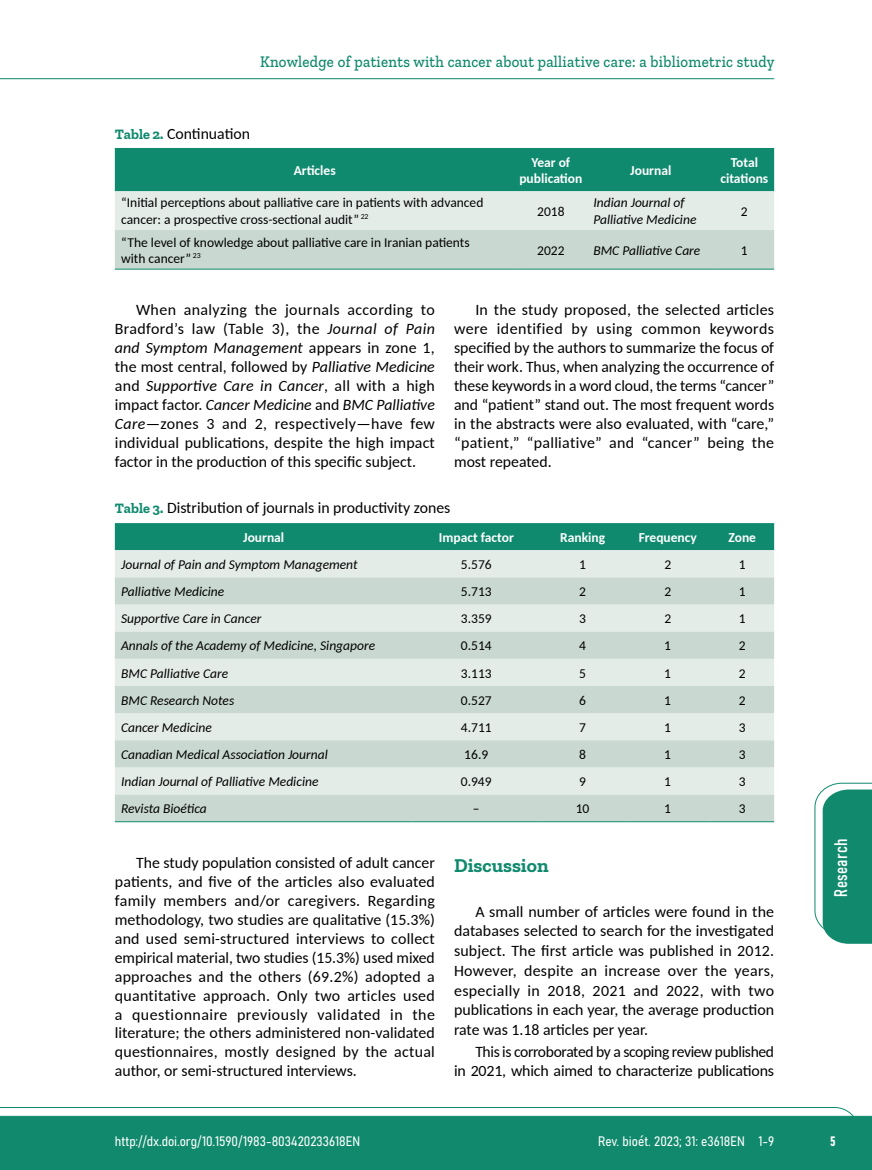
<style>
.page{position:relative;width:872px;height:1170px;background:#fff}
.page>*{position:absolute;margin:0;border:0;box-sizing:border-box;transform-origin:0 0}
.t1{font:700 19.5px "Zilla Slab";color:#108a6e}
.t2{font:18px "Bahnschrift";letter-spacing:.02em;color:#fff}
.t3{font:500 16.5px "Zilla Slab";letter-spacing:.02em;color:#10896d;scale:.9 1}
.t4{font:15.75px/18.9px "Carlito";color:#000;text-align:justify}
.t5{font:15.75px/19.6px "Carlito";letter-spacing:-.02em;color:#000;text-align:right}
.t6{font:italic 13.5px/16.2px "Carlito";color:#000}
.t7{font:13.5px/16.2px "Carlito";color:#000}
.t8{font:700 13.5px/16.2px "Carlito";color:#fff;text-align:center}
.t9{font:13.5px "Bahnschrift";color:#fff}
.s1{font-family:"Zilla Slab";font-weight:700;font-size:14.25px;color:#108a6e}
.s2{font-style:italic}
</style>
<div class="page">
<svg style="left:0;top:1107px;width:859px;height:62px;background:#2e977f"></svg>
<hr style="left:0;top:78px;width:774px;height:1px;background:#10896d">
<svg style="left:115px;top:148px;width:659px;height:121px;background:#8fc2b4"></svg>
<hr style="left:115px;top:269px;width:399px;height:1px;background:#108a6e">
<hr style="left:514px;top:269px;width:73px;height:1px;background:#108a6e">
<hr style="left:587px;top:269px;width:127px;height:1px;background:#108a6e">
<hr style="left:714px;top:269px;width:60px;height:1px;background:#108a6e">
<div style="left:115px;top:523px;width:659px;height:27px;background:#108a6e"></div>
<div style="left:115px;top:550px;width:659px;height:27px;background:#e4ece8"></div>
<svg style="left:115px;top:577px;width:659px;height:244px;background:#d5e1db"></svg>
<hr style="left:115px;top:821px;width:297px;height:1px;background:#108a6e">
<hr style="left:412px;top:821px;width:128px;height:1px;background:#108a6e">
<hr style="left:540px;top:821px;width:85px;height:1px;background:#108a6e">
<hr style="left:625px;top:821px;width:85px;height:1px;background:#108a6e">
<hr style="left:710px;top:821px;width:64px;height:1px;background:#108a6e">
<svg style="left:814px;top:782px;width:58px;height:161px"></svg>
<p class="t3" style="left:260px;top:53px;width:573px">Knowledge of patients with cancer about palliative care: a bibliometric study</p>
<p class="t4" style="left:115px;top:124px;width:137px"><span class="s1">Table 2.</span> Continuation</p>
<p class="t8" style="left:294px;top:161px;width:44px">Articles</p>
<p class="t8" style="left:519px;top:153px;width:64px">Year of publication</p>
<p class="t8" style="left:630px;top:161px;width:43px">Journal</p>
<p class="t8" style="left:720px;top:153px;width:49px">Total citations</p>
<p class="t7" style="left:121px;top:194px;width:364px">“Initial perceptions about palliative care in patients with advanced cancer: a prospective cross-sectional audit” <sup>22</sup></p>
<p class="t7" style="left:537px;top:202px;width:29px">2018</p>
<p class="t6" style="left:593px;top:194px;width:105px">Indian Journal of<br>Palliative Medicine</p>
<p class="t7" style="left:741px;top:202px;width:8px">2</p>
<p class="t7" style="left:121px;top:233px;width:350px">“The level of knowledge about palliative care in Iranian patients with cancer” <sup>23</sup></p>
<p class="t7" style="left:537px;top:241px;width:29px">2022</p>
<p class="t6" style="left:593px;top:241px;width:108px">BMC Palliative Care</p>
<p class="t7" style="left:741px;top:241px;width:8px">1</p>
<p class="t4" style="left:115px;top:300px;width:322px;text-indent:21px">When analyzing the journals according to Bradford’s law (Table 3), the <span class="s2">Journal of Pain and Symptom Management</span> appears in zone 1, the most central, followed by <span class="s2">Palliative Medicine </span>and <span class="s2">Supportive Care in Cancer</span>, all with a high impact factor. <span class="s2">Cancer Medicine</span> and <span class="s2">BMC Palliative Care</span>—zones 3 and 2, respectively—have few individual publications, despite the high impact factor in the production of this specific subject.</p>
<p class="t4" style="left:454px;top:300px;width:321px;text-indent:21px">In the study proposed, the selected articles were identified by using common keywords specified by the authors to summarize the focus of their work. Thus, when analyzing the occurrence of these keywords in a word cloud, the terms “cancer” and “patient” stand out. The most frequent words in the abstracts were also evaluated, with “care,” “patient,” “palliative” and “cancer” being the most repeated.</p>
<p class="t4" style="left:115px;top:497px;width:337px"><span class="s1">Table 3.</span> Distribution of journals in productivity zones</p>
<p class="t8" style="left:243px;top:528px;width:43px">Journal</p>
<p class="t8" style="left:439px;top:528px;width:76px">Impact factor</p>
<p class="t8" style="left:560px;top:528px;width:46px">Ranking</p>
<p class="t8" style="left:638px;top:528px;width:60px">Frequency</p>
<p class="t8" style="left:728px;top:528px;width:29px">Zone</p>
<p class="t6" style="left:121px;top:555px;width:238px">Journal of Pain and Symptom Management</p>
<p class="t7" style="left:461px;top:555px;width:32px">5.576</p>
<p class="t7" style="left:579px;top:555px;width:8px">1</p>
<p class="t7" style="left:664px;top:555px;width:8px">2</p>
<p class="t7" style="left:739px;top:555px;width:8px">1</p>
<p class="t6" style="left:121px;top:582px;width:105px">Palliative Medicine</p>
<p class="t7" style="left:461px;top:582px;width:32px">5.713</p>
<p class="t7" style="left:579px;top:582px;width:8px">2</p>
<p class="t7" style="left:664px;top:582px;width:8px">2</p>
<p class="t7" style="left:739px;top:582px;width:8px">1</p>
<p class="t6" style="left:121px;top:610px;width:142px">Supportive Care in Cancer</p>
<p class="t7" style="left:461px;top:610px;width:32px">3.359</p>
<p class="t7" style="left:579px;top:610px;width:8px">3</p>
<p class="t7" style="left:664px;top:610px;width:8px">2</p>
<p class="t7" style="left:738px;top:610px;width:8px">1</p>
<p class="t6" style="left:121px;top:637px;width:255px">Annals of the Academy of Medicine, Singapore</p>
<p class="t7" style="left:461px;top:637px;width:32px">0.514</p>
<p class="t7" style="left:579px;top:637px;width:8px">4</p>
<p class="t7" style="left:664px;top:637px;width:8px">1</p>
<p class="t7" style="left:738px;top:637px;width:8px">2</p>
<p class="t6" style="left:121px;top:664px;width:108px">BMC Palliative Care</p>
<p class="t7" style="left:461px;top:664px;width:32px">3.113</p>
<p class="t7" style="left:579px;top:664px;width:8px">5</p>
<p class="t7" style="left:664px;top:664px;width:8px">1</p>
<p class="t7" style="left:738px;top:664px;width:8px">2</p>
<p class="t6" style="left:121px;top:691px;width:115px">BMC Research Notes</p>
<p class="t7" style="left:461px;top:691px;width:32px">0.527</p>
<p class="t7" style="left:579px;top:691px;width:8px">6</p>
<p class="t7" style="left:664px;top:691px;width:8px">1</p>
<p class="t7" style="left:738px;top:691px;width:8px">2</p>
<p class="t6" style="left:121px;top:718px;width:92px">Cancer Medicine</p>
<p class="t7" style="left:461px;top:718px;width:32px">4.711</p>
<p class="t7" style="left:579px;top:718px;width:8px">7</p>
<p class="t7" style="left:664px;top:718px;width:8px">1</p>
<p class="t7" style="left:738px;top:718px;width:8px">3</p>
<p class="t6" style="left:121px;top:745px;width:208px">Canadian Medical Association Journal</p>
<p class="t7" style="left:464px;top:745px;width:25px">16.9</p>
<p class="t7" style="left:579px;top:745px;width:8px">8</p>
<p class="t7" style="left:664px;top:745px;width:8px">1</p>
<p class="t7" style="left:738px;top:745px;width:8px">3</p>
<p class="t6" style="left:121px;top:772px;width:199px">Indian Journal of Palliative Medicine</p>
<p class="t7" style="left:461px;top:772px;width:32px">0.949</p>
<p class="t7" style="left:579px;top:772px;width:8px">9</p>
<p class="t7" style="left:664px;top:772px;width:8px">1</p>
<p class="t7" style="left:738px;top:772px;width:8px">3</p>
<p class="t6" style="left:121px;top:800px;width:87px">Revista Bioética</p>
<p class="t7" style="left:473px;top:800px;width:8px">–</p>
<p class="t7" style="left:576px;top:800px;width:15px">10</p>
<p class="t7" style="left:664px;top:800px;width:8px">1</p>
<p class="t7" style="left:738px;top:800px;width:8px">3</p>
<p class="t4" style="left:115px;top:852px;width:321px;text-indent:21px">The study population consisted of adult cancer patients, and five of the articles also evaluated family members and/or caregivers. Regarding methodology, two studies are qualitative (15.3%) and used semi-structured interviews to collect empirical material, two studies (15.3%) used mixed approaches and the others (69.2%) adopted a quantitative approach. Only two articles used a questionnaire previously validated in the literature; the others administered non-validated questionnaires, mostly designed by the actual author, or semi-structured interviews.</p>
<p class="t1" style="left:454px;top:853px;width:96px">Discussion</p>
<p class="t4" style="left:454px;top:900px;width:322px;line-height:19.6px;text-indent:21px">A small number of articles were found in the databases selected to search for the investigated subject. The first article was published in 2012.<br>However, despite an increase over the years, especially in 2018, 2021 and 2022, with two publications in each year, the average production rate was 1.18 articles per year.</p>
<p class="t5" style="left:454px;top:1040px;width:321px">This is corroborated by a scoping review published<br>in 2021, which aimed to characterize publications</p>
<p class="t2" style="left:827px;top:896px;width:59px;rotate:-90deg">Research</p>
<p class="t9" style="left:115px;top:1131px;width:247px">http://dx.doi.org/10.1590/1983-803420233618EN</p>
<p class="t9" style="left:598px;top:1131px;width:177px">Rev. bioét. 2023; 31: e3618EN 1-9</p>
<p class="t9" style="left:830px;top:1130px;width:7px">5</p>
</div>
